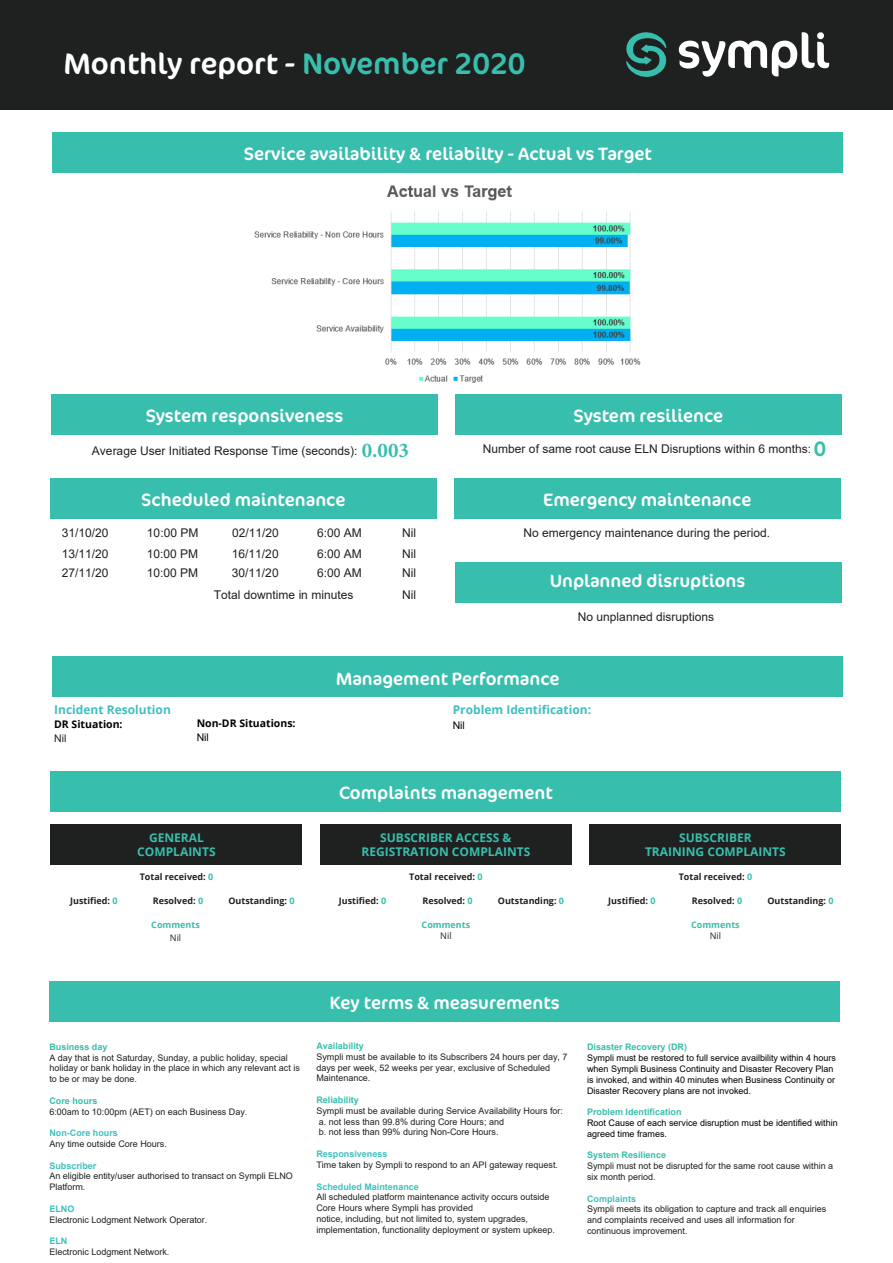
<style>
.page{position:relative;width:893px;height:1263px;background:#fff}
.page>*{position:absolute;margin:0;border:0;box-sizing:border-box;transform-origin:0 0}
.t1{font:30px "Cocon Pro";color:#fff}
.t2{font:700 21px "Minion Pro";color:#38bead}
.t3{font:21px "Cocon Pro";color:#38bead}
.t4{font:18px "Cocon Pro";color:#fff}
.t5{font:12px "Arial";color:#231f20}
.t6{font:700 12px "Open Sans";color:#38bead}
.t7{font:700 12px "Open Sans";color:#40bfbf}
.t8{font:700 10.5px "Open Sans";color:#000}
.t9{font:10.5px "Arial";color:#000}
.t10{font:10.5px "Arial";color:#231f20}
.t11{font:9px/10.8px "Arial";color:#1f2020}
.t12{font:9px/10.8px "Arial";color:#000}
.t13{font:700 9px "Open Sans";color:#231f20}
.t14{font:700 9px "Arial";color:#40bfbf}
.t15{font:700 9px/13.2px "Open Sans";color:#38bead;text-align:center}
.t16{font:700 9px "Arial";color:#38bead}
.t17{font:9px "Open Sans";color:#1f2020}
.s1{color:#38bead}
.s2{font-weight:400;color:#1f2020}
.s3{font-weight:700;color:#38bead}
.s4{font-weight:700;color:#40bfbf}
</style>
<div class="page">
<div style="left:0;top:0;width:893px;height:109px;background:#1f2020"></div>
<svg style="left:679px;top:32px;width:150px;height:45px"></svg>
<svg style="left:626px;top:32px;width:41px;height:45px"></svg>
<div style="left:52px;top:133px;width:791px;height:40px;background:#38bead"></div>
<div style="left:51px;top:395px;width:387px;height:40px;background:#38bead"></div>
<div style="left:455px;top:395px;width:387px;height:40px;background:#38bead"></div>
<div style="left:50px;top:771px;width:791px;height:40px;background:#38bead"></div>
<div style="left:50px;top:479px;width:387px;height:40px;background:#38bead"></div>
<div style="left:454px;top:479px;width:387px;height:40px;background:#38bead"></div>
<div style="left:455px;top:562px;width:387px;height:40px;background:#38bead"></div>
<div style="left:49px;top:981px;width:791px;height:40px;background:#38bead"></div>
<div style="left:50px;top:824px;width:252px;height:41px;background:#1f2020"></div>
<div style="left:320px;top:824px;width:252px;height:41px;background:#1f2020"></div>
<div style="left:589px;top:824px;width:252px;height:41px;background:#1f2020"></div>
<div style="left:52px;top:657px;width:790px;height:40px;background:#38bead"></div>
<img style="left:254px;top:185px;width:387px;height:198px">
<p class="t1" style="left:64px;top:43px;width:463px">Monthly report - <span class="s1">November 2020</span></p>
<p class="t4" style="left:244px;top:142px;width:409px">Service availability &amp; reliabilty - Actual vs Target</p>
<p class="t4" style="left:146px;top:404px;width:199px">System responsiveness</p>
<p class="t4" style="left:574px;top:404px;width:151px">System resilience</p>
<p class="t2" style="left:362px;top:435px;width:49px">0.003</p>
<p class="t3" style="left:814px;top:435px;width:14px">0</p>
<p class="t5" style="left:92px;top:442px;width:267px">Average User Initiated Response Time (seconds):</p>
<p class="t5" style="left:483px;top:441px;width:330px">Number of same root cause ELN Disruptions within 6 months:</p>
<p class="t4" style="left:141px;top:488px;width:206px">Scheduled maintenance</p>
<p class="t4" style="left:543px;top:488px;width:210px">Emergency maintenance</p>
<p class="t5" style="left:62px;top:524px;width:48px">31/10/20</p>
<p class="t5" style="left:147px;top:524px;width:53px">10:00 PM</p>
<p class="t5" style="left:232px;top:524px;width:48px">02/11/20</p>
<p class="t5" style="left:317px;top:524px;width:46px">6:00 AM</p>
<p class="t5" style="left:402px;top:524px;width:15px">Nil</p>
<h3 class="t5" style="left:62px;top:545px;width:48px">13/11/20</h3>
<h3 class="t5" style="left:147px;top:545px;width:53px">10:00 PM</h3>
<h3 class="t5" style="left:232px;top:545px;width:48px">16/11/20</h3>
<h3 class="t5" style="left:317px;top:545px;width:46px">6:00 AM</h3>
<h3 class="t5" style="left:402px;top:545px;width:15px">Nil</h3>
<h3 class="t5" style="left:62px;top:564px;width:48px">27/11/20</h3>
<h3 class="t5" style="left:147px;top:564px;width:53px">10:00 PM</h3>
<h3 class="t5" style="left:232px;top:564px;width:48px">30/11/20</h3>
<h3 class="t5" style="left:317px;top:564px;width:46px">6:00 AM</h3>
<h3 class="t5" style="left:402px;top:564px;width:15px">Nil</h3>
<p class="t5" style="left:214px;top:586px;width:141px">Total downtime in minutes</p>
<p class="t5" style="left:402px;top:587px;width:15px">Nil</p>
<p class="t5" style="left:523px;top:524px;width:248px">No emergency maintenance during the period.</p>
<p class="t4" style="left:550px;top:569px;width:197px">Unplanned disruptions</p>
<h3 class="t5" style="left:578px;top:608px;width:138px">No unplanned disruptions</h3>
<h3 class="t7" style="left:54px;top:701px;width:118px">Incident Resolution</h3>
<p class="t8" style="left:54px;top:717px;width:70px">DR Situation:</p>
<p class="t10" style="left:54px;top:731px;width:14px">Nil</p>
<p class="t8" style="left:197px;top:716px;width:100px">Non-DR Situations:</p>
<p class="t9" style="left:197px;top:730px;width:14px">Nil</p>
<p class="t6" style="left:149px;top:829px;width:56px">GENERAL</p>
<p class="t6" style="left:137px;top:843px;width:80px">COMPLAINTS</p>
<p class="t13" style="left:140px;top:870px;width:75px">Total received: <span class="s1">0</span></p>
<p class="t13" style="left:70px;top:894px;width:49px">Justified: <span class="s1">0</span></p>
<p class="t13" style="left:153px;top:894px;width:52px">Resolved: <span class="s1">0</span></p>
<p class="t13" style="left:228px;top:894px;width:68px">Outstanding: <span class="s1">0</span></p>
<p class="t15" style="left:151px;top:918px;width:50px">Comments<br><span class="s2">Nil</span></p>
<h3 class="t4" style="left:336px;top:666px;width:225px">Management Performance</h3>
<h3 class="t7" style="left:453px;top:701px;width:140px">Problem Identification:</h3>
<p class="t9" style="left:453px;top:718px;width:14px">Nil</p>
<p class="t4" style="left:339px;top:780px;width:215px">Complaints management</p>
<p class="t6" style="left:380px;top:829px;width:133px">SUBSCRIBER ACCESS &amp;</p>
<p class="t6" style="left:361px;top:843px;width:170px">REGISTRATION COMPLAINTS</p>
<p class="t13" style="left:409px;top:870px;width:75px">Total received: <span class="s1">0</span></p>
<p class="t13" style="left:339px;top:894px;width:49px">Justified: <span class="s1">0</span></p>
<p class="t13" style="left:422px;top:894px;width:52px">Resolved: <span class="s1">0</span></p>
<p class="t13" style="left:498px;top:894px;width:68px">Outstanding: <span class="s1">0</span></p>
<p class="t15" style="left:422px;top:918px;width:50px">Comments</p>
<p class="t17" style="left:440px;top:929px;width:13px">Nil</p>
<p class="t6" style="left:679px;top:829px;width:74px">SUBSCRIBER</p>
<p class="t6" style="left:645px;top:843px;width:142px">TRAINING COMPLAINTS</p>
<p class="t13" style="left:679px;top:870px;width:75px">Total received: <span class="s1">0</span></p>
<p class="t13" style="left:608px;top:894px;width:49px">Justified: <span class="s1">0</span></p>
<p class="t13" style="left:692px;top:894px;width:52px">Resolved: <span class="s1">0</span></p>
<p class="t13" style="left:767px;top:894px;width:68px">Outstanding: <span class="s1">0</span></p>
<p class="t15" style="left:691px;top:918px;width:50px">Comments</p>
<p class="t17" style="left:710px;top:929px;width:13px">Nil</p>
<p class="t11" style="left:49px;top:1041px;width:252px"><span class="s3">Business day<br></span>A day that is not Saturday, Sunday, a public holiday, special holiday or bank holiday in the place in which any relevant act is to be or may be done.</p>
<p class="t11" style="left:49px;top:1095px;width:200px"><span class="s3">Core hours<br></span>6:00am to 10:00pm (AET) on each Business Day.</p>
<p class="t11" style="left:49px;top:1127px;width:119px"><span class="s4">Non-Core hours<br></span>Any time outside Core Hours.</p>
<p class="t11" style="left:49px;top:1160px;width:245px"><span class="s4">Subscriber<br></span>An eligible entity/user authorised to transact on Sympli ELNO<br>Platform.</p>
<p class="t11" style="left:49px;top:1203px;width:160px"><span class="s4">ELNO<br></span>Electronic Lodgment Network Operator.</p>
<p class="t11" style="left:49px;top:1235px;width:122px"><span class="s4">ELN<br></span>Electronic Lodgment Network.</p>
<p class="t4" style="left:330px;top:990px;width:231px">Key terms &amp; measurements</p>
<p class="t16" style="left:316px;top:1039px;width:49px">Availability</p>
<p class="t11" style="left:316px;top:1051px;width:253px">Sympli must be available to its Subscribers 24 hours per day, 7 days per week, 52 weeks per year, exclusive of Scheduled<br>Maintenance.</p>
<p class="t16" style="left:316px;top:1093px;width:44px">Reliability</p>
<p class="t11" style="left:316px;top:1105px;width:248px">Sympli must be available during Service Availability Hours for: a. not less than 99.8% during Core Hours; and<br>b. not less than 99% during Non-Core Hours.</p>
<p class="t14" style="left:316px;top:1147px;width:73px">Responsiveness</p>
<p class="t11" style="left:316px;top:1159px;width:243px">Time taken by Sympli to respond to an API gateway request.</p>
<p class="t14" style="left:316px;top:1180px;width:104px">Scheduled Maintenance</p>
<p class="t11" style="left:316px;top:1192px;width:240px">All scheduled platform maintenance activity occurs outside Core Hours where Sympli has provided<br>notice, including, but not limited to, system upgrades, implementation, functionality deployment or system upkeep.</p>
<p class="t12" style="left:587px;top:1042px;width:251px"><span class="s3">Disaster Recovery (DR)<br></span>Sympli must be restored to full service availbility within 4 hours when Sympli Business Continuity and Disaster Recovery Plan is invoked, and within 40 minutes when Business Continuity or Disaster Recovery plans are not invoked.</p>
<p class="t12" style="left:587px;top:1106px;width:252px"><span class="s3">Problem Identification<br></span>Root Cause of each service disruption must be identified within agreed time frames.</p>
<p class="t11" style="left:587px;top:1150px;width:248px"><span class="s3">System Resilience<br></span>Sympli must not be disrupted for the same root cause within a six month period.</p>
<p class="t11" style="left:587px;top:1193px;width:241px"><span class="s4">Complaints<br></span>Sympli meets its obligation to capture and track all enquiries and complaints received and uses all information for continuous improvement.</p>
</div>
